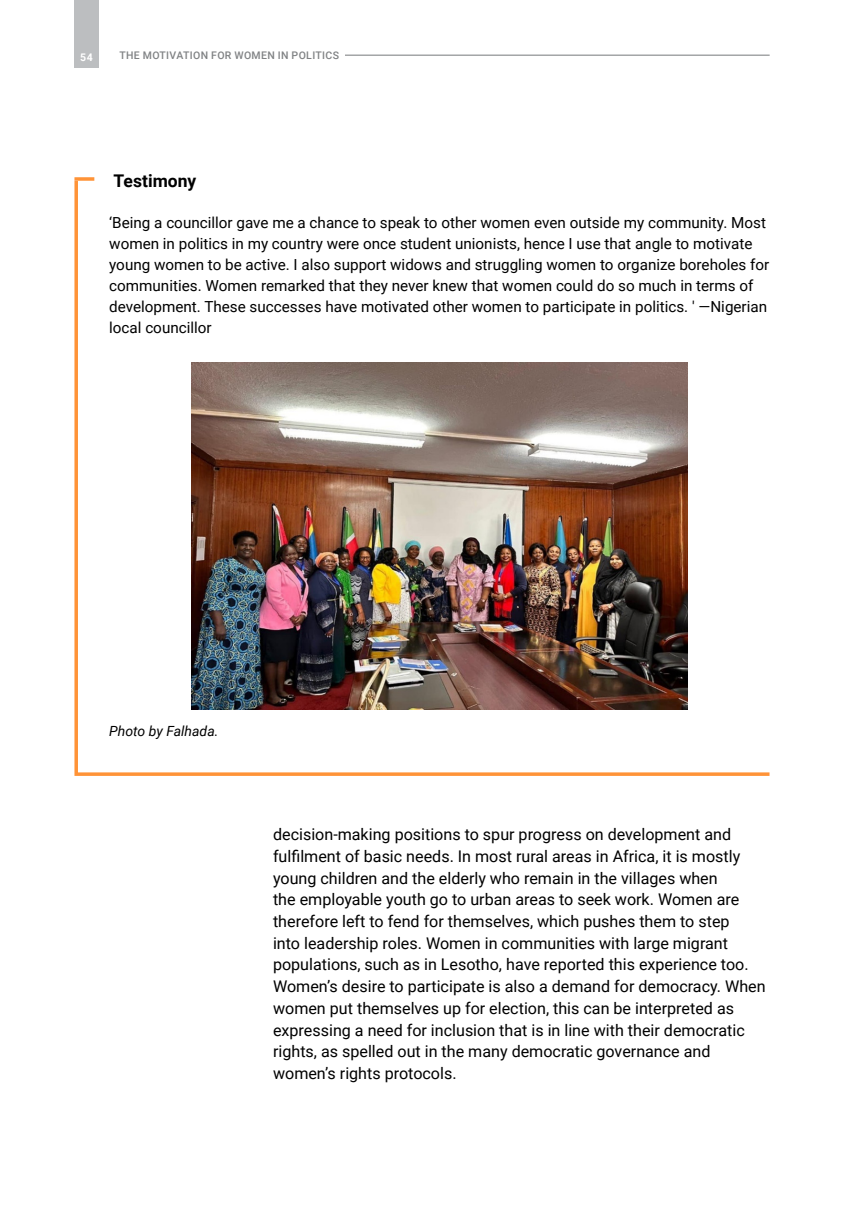
<style>
.page{position:relative;width:844px;height:1211px;background:#fff}
.page>*{position:absolute;margin:0;border:0;box-sizing:border-box;transform-origin:0 0}
.Figure_box_table_title{font:700 17.5px "Roboto";color:#000}
.Body{font:16.1px/21.7px "Roboto";color:#000}
.Box_text{font:15.22px/21px "Roboto";color:#000}
.Source{font:italic 14px "Roboto";color:#000}
.t1{font:500 10.5px "Roboto";letter-spacing:.035em;color:#808284}
.t2{font:700 10.5px "Roboto";color:#fff}
</style>
<div class="page">
<img style="left:74px;top:177px;width:696px;height:599px">
<svg style="left:74px;top:177px;width:20px;height:4px"></svg>
<hr style="left:113px;top:55px;width:656px;height:1px;background:#808284">
<div style="left:74px;top:0;width:25px;height:68px;background:#bcbec0"></div>
<div style="left:109px;top:50px;width:235px;height:9px;background:#fff"></div>
<p class="t2" style="left:80px;top:49px;width:14px">54</p>
<p class="t1" style="left:119px;top:48px;width:221px">THE MOTIVATION FOR WOMEN IN POLITICS</p>
<p class="Figure_box_table_title" style="left:113px;top:168px;width:84px">Testimony</p>
<p class="Box_text" style="left:109px;top:211px;width:661px">‘Being a councillor gave me a chance to speak to other women even outside my community. Most women in politics in my country were once student unionists, hence I use that angle to motivate young women to be active. I also support widows and struggling women to organize boreholes for communities. Women remarked that they never knew that women could do so much in terms of development. These successes have motivated other women to participate in politics. ' —Nigerian local councillor</p>
<p class="Source" style="left:109px;top:721px;width:111px">Photo by Falhada.</p>
<p class="Body" style="left:273px;top:823px;width:494px">decision-making positions to spur progress on development and fulfilment of basic needs. In most rural areas in Africa, it is mostly young children and the elderly who remain in the villages when<br>the employable youth go to urban areas to seek work. Women are therefore left to fend for themselves, which pushes them to step<br>into leadership roles. Women in communities with large migrant populations, such as in Lesotho, have reported this experience too.<br>Women’s desire to participate is also a demand for democracy. When women put themselves up for election, this can be interpreted as expressing a need for inclusion that is in line with their democratic rights, as spelled out in the many democratic governance and women’s rights protocols.</p>
</div>
